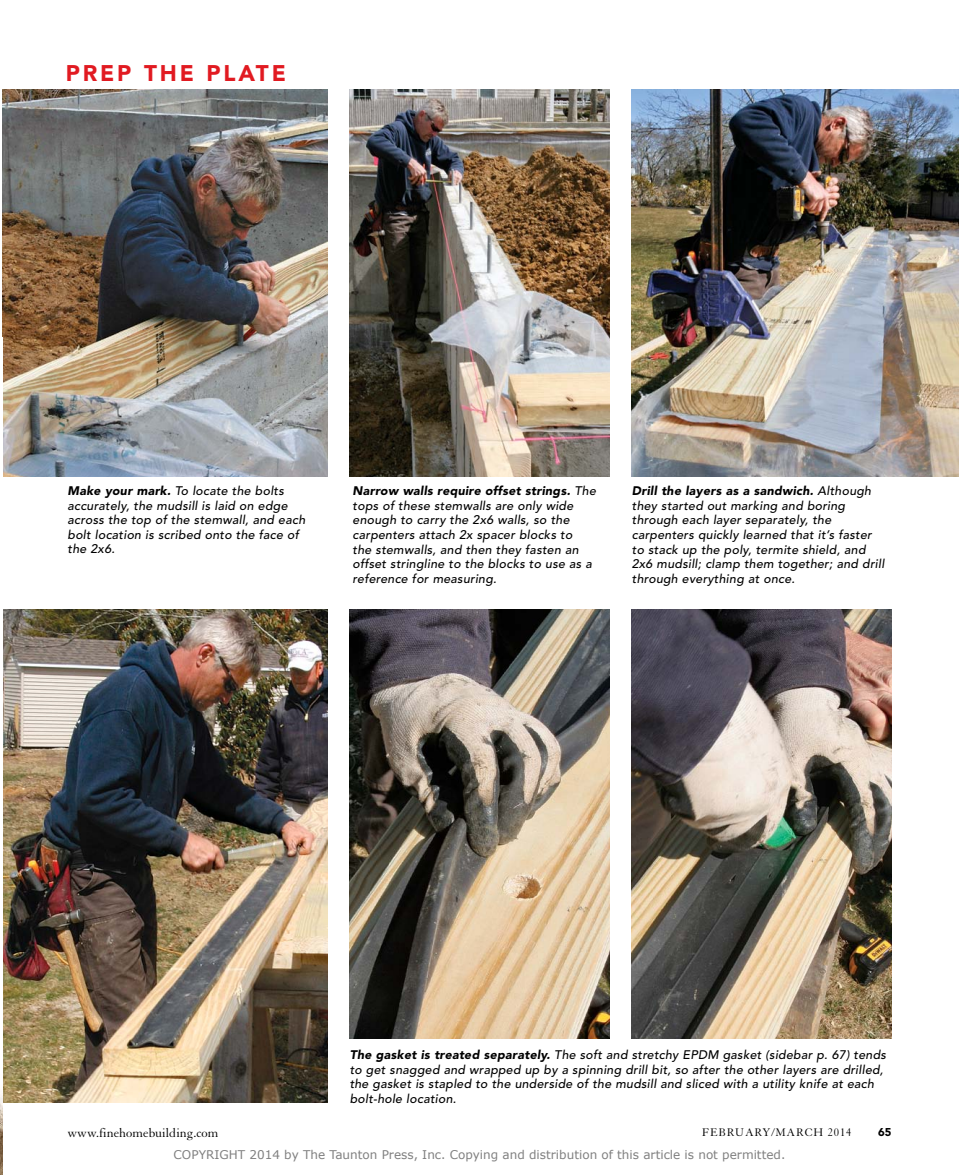
<style>
.page{position:relative;width:959px;height:1175px;background:#fff}
.page>*{position:absolute;margin:0;border:0;box-sizing:border-box;transform-origin:0 0}
.t1{font:900 22.5px "Avenir LT Std";letter-spacing:.125em;color:#e11a21}
.t2{font:13.5px "Granjon LT Std";color:#000}
.t3{font:italic 500 12.3px/14.7px "Avenir LT Std";letter-spacing:.02em;color:#000}
.t4{font:12px "Verdana";color:#808080}
.t5{font:12px "Granjon LT Std";letter-spacing:.07em;color:#000}
.t6{font:900 11.25px "Avenir LT Std";color:#000}
.s1{font-weight:900}
</style>
<div class="page">
<img style="left:2px;top:90px;width:325px;height:386px">
<img style="left:2px;top:609px;width:325px;height:493px">
<img style="left:350px;top:90px;width:259px;height:386px">
<img style="left:632px;top:90px;width:326px;height:386px">
<img style="left:350px;top:609px;width:259px;height:429px">
<img style="left:632px;top:609px;width:259px;height:429px">
<img style="left:0;top:1091px;width:2px;height:83px">
<h1 class="t1" style="left:66px;top:59px;width:222px">PREP THE PLATE</h1>
<p class="t3" style="left:68px;top:483px;width:239px"><span class="s1">Make your mark.</span> To locate the bolts accurately, the mudsill is laid on edge across the top of the stemwall, and each bolt location is scribed onto the face of the 2x6.</p>
<p class="t3" style="left:352px;top:483px;width:245px"><span class="s1">Narrow walls require offset strings.</span> The tops of these stemwalls are only wide enough to carry the 2x6 walls, so the carpenters attach 2x spacer blocks to<br>the stemwalls, and then they fasten an offset stringline to the blocks to use as a reference for measuring.</p>
<p class="t3" style="left:632px;top:483px;width:254px"><span class="s1">Drill the layers as a sandwich.</span> Although they started out marking and boring through each layer separately, the carpenters quickly learned that it’s faster to stack up the poly, termite shield, and 2x6 mudsill; clamp them together; and drill through everything at once.</p>
<p class="t3" style="left:350px;top:1047px;width:538px"><span class="s1">The gasket is treated separately.</span> The soft and stretchy EPDM gasket (sidebar p. 67) tends to get snagged and wrapped up by a spinning drill bit, so after the other layers are drilled, the gasket is stapled to the underside of the mudsill and sliced with a utility knife at each bolt-hole location.</p>
<p class="t2" style="left:68px;top:1125px;width:152px">www.finehomebuilding.com</p>
<p class="t5" style="left:702px;top:1126px;width:151px">february/march 2014</p>
<p class="t6" style="left:878px;top:1125px;width:15px">65</p>
<p class="t4" style="left:174px;top:1146px;width:613px">COPYRIGHT 2014 by The Taunton Press, Inc. Copying and distribution of this article is not permitted.</p>
</div>
